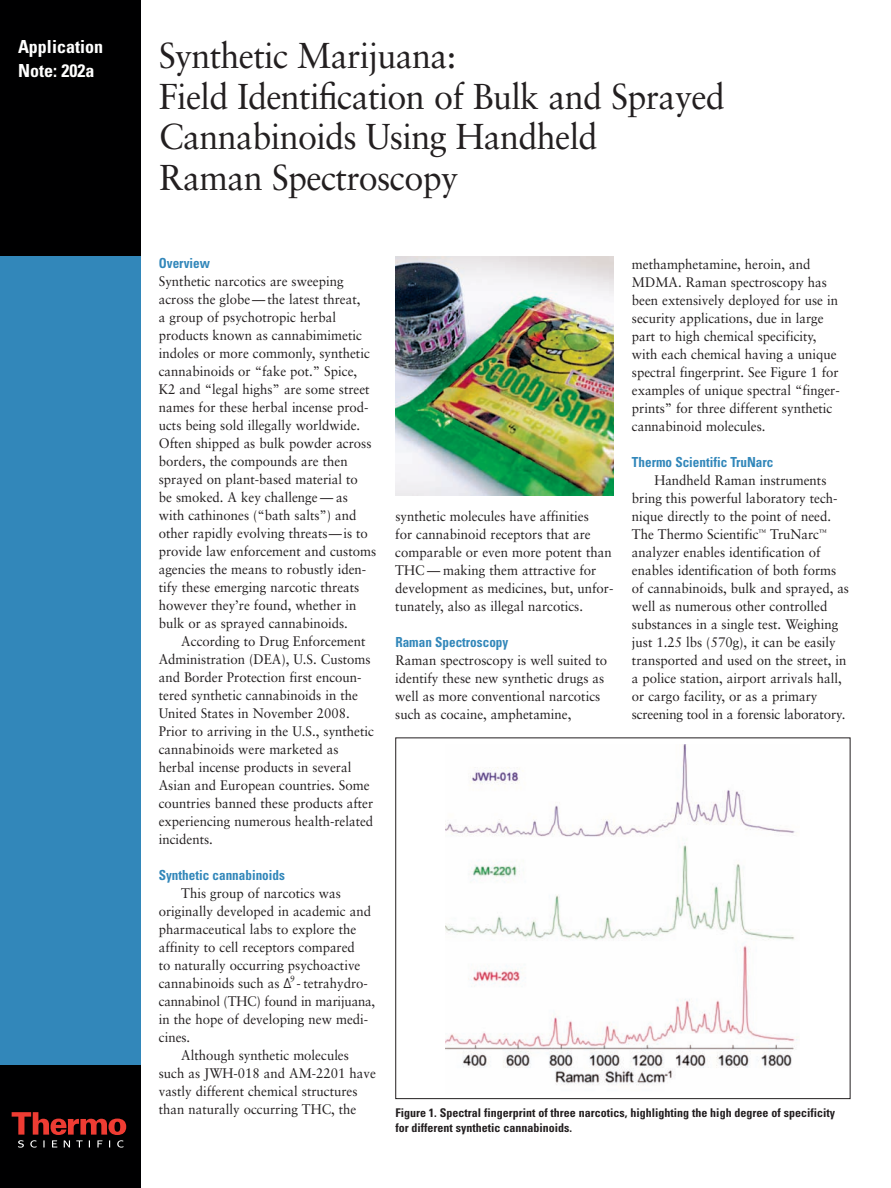
<style>
.page{position:relative;width:891px;height:1188px;background:#fff}
.page>*{position:absolute;margin:0;border:0;box-sizing:border-box;transform-origin:0 0}
.t1{font:36px/40.5px "Sabon";letter-spacing:-.02em;color:#231f20;scale:.95 1}
.t2{font:700 condensed 18px/24px "Univers";color:#fff}
.t3{font:13.8px/18px "Sabon";color:#231f20;scale:.95 1}
.t4{font:700 condensed 13.8px "Univers";color:#3287ba;scale:.95 1}
.t5{font:700 condensed 12px/15px "Univers";color:#231f20}
.s1{font-family:"DIN"}
</style>
<div class="page">
<div style="left:0;top:241px;width:141px;height:835px;background:#3287ba"></div>
<div style="left:0;top:0;width:141px;height:256px;background:#000001"></div>
<div style="left:0;top:1065px;width:141px;height:123px;background:#000001"></div>
<svg style="left:12px;top:1112px;width:114px;height:36px"></svg>
<img style="left:446px;top:745px;width:351px;height:340px">
<img style="left:395px;top:256px;width:219px;height:239px">
<h2 class="t2" style="left:18px;top:35px;width:87px">Application<br>Note: 202a</h2>
<h1 class="t1" style="left:159px;top:35px;width:597px">Synthetic Marijuana:<br>Field Identification of Bulk and Sprayed<br>Cannabinoids Using Handheld<br>Raman Spectroscopy</h1>
<p class="t4" style="left:159px;top:255px;width:55px">Overview</p>
<p class="t3" style="left:159px;top:272px;width:230px">Synthetic narcotics are sweeping across the globe—the latest threat,<br>a group of psychotropic herbal products known as cannabimimetic indoles or more commonly, synthetic cannabinoids or “fake pot.” Spice, K2 and “legal highs” are some street names for these herbal incense prod&shy;ucts being sold illegally worldwide.<br>Often shipped as bulk powder across borders, the compounds are then sprayed on plant-based material to<br>be smoked. A key challenge — as with cathinones (“bath salts”) and other rapidly evolving threats—is to provide law enforcement and customs agencies the means to robustly iden&shy;tify these emerging narcotic threats however they’re found, whether in bulk or as sprayed cannabinoids.</p>
<p class="t3" style="left:159px;top:632px;width:228px;text-indent:23px">According to Drug Enforcement Administration (DEA), U.S. Customs and Border Protection first encoun&shy;tered synthetic cannabinoids in the United States in November 2008.<br>Prior to arriving in the U.S., synthetic cannabinoids were marketed as herbal incense products in several Asian and European countries. Some countries banned these products after experiencing numerous health-related incidents.</p>
<p class="t4" style="left:159px;top:867px;width:134px">Synthetic cannabinoids</p>
<p class="t3" style="left:181px;top:884px;width:170px">This group of narcotics was</p>
<p class="t3" style="left:159px;top:902px;width:225px">originally developed in academic and</p>
<p class="t3" style="left:159px;top:920px;width:210px">pharmaceutical labs to explore the</p>
<p class="t3" style="left:159px;top:938px;width:208px">affinity to cell receptors compared</p>
<p class="t3" style="left:159px;top:956px;width:214px">to naturally occurring psychoactive</p>
<p class="t3" style="left:159px;top:974px;width:222px">cannabinoids such as <span class="s1">∆</span><sup>9</sup> - tetrahydro-</p>
<p class="t3" style="left:159px;top:992px;width:229px">cannabinol (THC) found in marijuana,</p>
<p class="t3" style="left:159px;top:1010px;width:222px">in the hope of developing new medi-</p>
<p class="t3" style="left:159px;top:1028px;width:35px">cines.</p>
<p class="t3" style="left:181px;top:1046px;width:178px">Although synthetic molecules</p>
<p class="t3" style="left:159px;top:1064px;width:230px">such as JWH-018 and AM-2201 have</p>
<p class="t3" style="left:159px;top:1082px;width:211px">vastly different chemical structures</p>
<p class="t3" style="left:159px;top:1100px;width:210px">than naturally occurring THC, the</p>
<p class="t3" style="left:395px;top:507px;width:231px">synthetic molecules have affinities<br>for cannabinoid receptors that are comparable or even more potent than THC — making them attractive for development as medicines, but, unfor&shy;tunately, also as illegal narcotics.</p>
<p class="t4" style="left:395px;top:633px;width:121px">Raman Spectroscopy</p>
<p class="t3" style="left:395px;top:651px;width:225px">Raman spectroscopy is well suited to identify these new synthetic drugs as well as more conventional narcotics such as cocaine, amphetamine,</p>
<p class="t3" style="left:632px;top:255px;width:220px">methamphetamine, heroin, and MDMA. Raman spectroscopy has been extensively deployed for use in security applications, due in large part to high chemical specificity, with each chemical having a unique spectral fingerprint. See Figure 1 for examples of unique spectral “finger&shy;prints” for three different synthetic cannabinoid molecules.</p>
<p class="t4" style="left:632px;top:453px;width:151px">Thermo Scientific TruNarc</p>
<p class="t3" style="left:632px;top:471px;width:230px;text-indent:23px">Handheld Raman instruments bring this powerful laboratory tech&shy;nique directly to the point of need.<br>The Thermo Scientific<sup>™</sup> TruNarc<sup>™ </sup>analyzer enables identification of enables identification of both forms of cannabinoids, bulk and sprayed, as well as numerous other controlled substances in a single test. Weighing just 1.25 lbs (570g), it can be easily transported and used on the street, in a police station, airport arrivals hall, or cargo facility, or as a primary screening tool in a forensic laboratory.</p>
<p class="t5" style="left:395px;top:1105px;width:441px">Figure 1. Spectral fingerprint of three narcotics, highlighting the high degree of specificity for different synthetic cannabinoids.</p>
</div>
